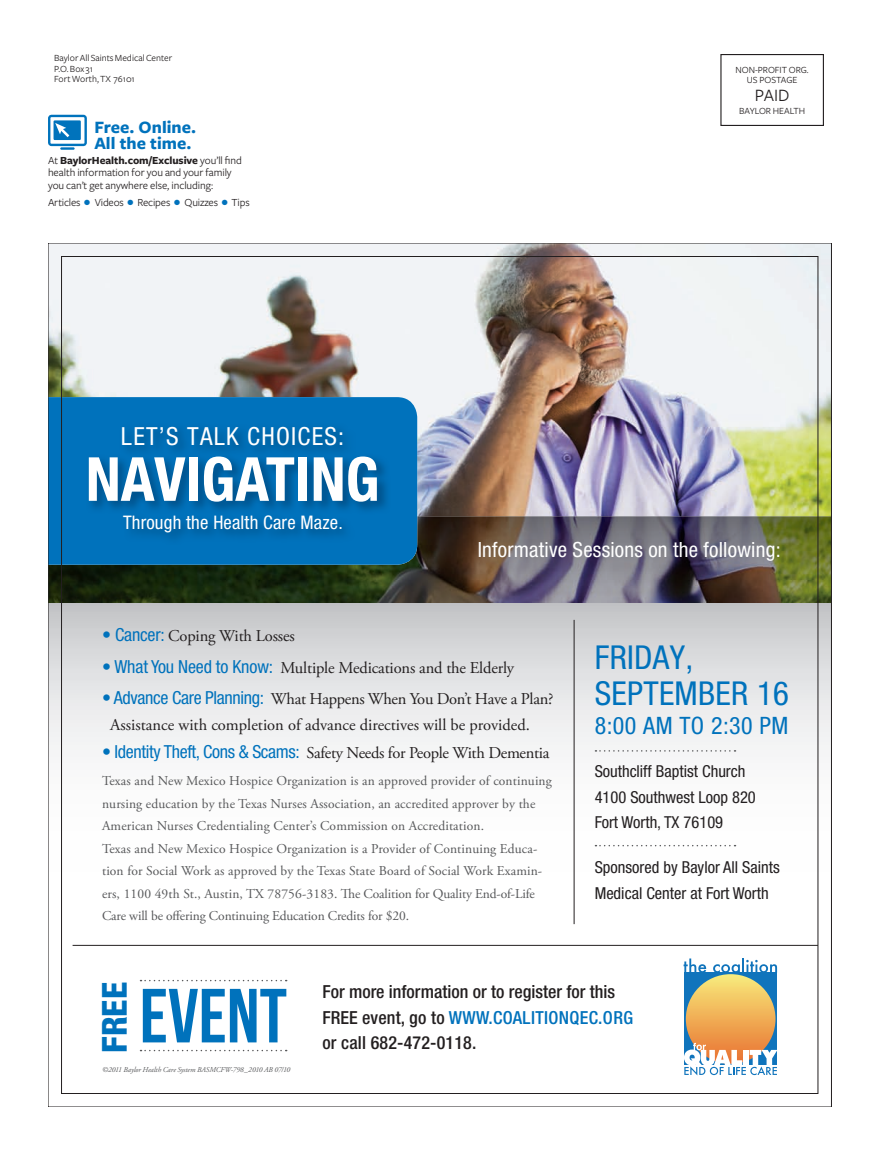
<style>
.page{position:relative;width:878px;height:1161px;background:#fff}
.page>*{position:absolute;margin:0;border:0;box-sizing:border-box;transform-origin:0 0}
.t1{font:76.5px "Bebas Neue";color:#0072bc}
.t2{font:700 condensed 60.9px "Helvetica Neue LT Std";color:#fff}
.t3{font:800 condensed 34.5px "Helvetica Neue LT Std";color:#0072bc}
.t4{font:condensed 33px/36px "Helvetica Neue LT Std";letter-spacing:.01em;color:#0072bc}
.t5{font:condensed 24.9px "Helvetica Neue LT Std";letter-spacing:.05em;color:#fff}
.t6{font:condensed 24px "Helvetica Neue LT Std";letter-spacing:.02em;color:#0072bc}
.t7{font:condensed 21px "Helvetica Neue LT Std";letter-spacing:.01em;color:#fff}
.t8{font:condensed 18.75px "Helvetica Neue LT Std";letter-spacing:.01em;color:#fff}
.t9{font:500 condensed 18px/25.5px "Helvetica Neue LT Std";letter-spacing:.005em;color:#231f20}
.t10{font:700 18px/16.5px "Freight Sans";color:#0072bc}
.t11{font:18px "Freight Sans";color:#231f20}
.t12{font:16.5px/25.5px "Adobe Garamond Pro";letter-spacing:-.01em;color:#231f20}
.t13{font:condensed 16.5px/25.5px "Helvetica Neue LT Std";color:#231f20}
.t14{font:13.5px/22.5px "Adobe Garamond Pro";letter-spacing:.01em;color:#57585a}
.t15{font:11.25px/12.8px "Freight Sans";letter-spacing:-.005em;color:#231f20}
.t16{font:9.75px/10.5px "Freight Sans";color:#231f20}
.t17{font:italic 7.5px "Adobe Garamond Pro";letter-spacing:-.005em;color:#57585a}
.s1{font-weight:700}
.s2{color:#0072bc}
.s3{font-family:"Helvetica Neue LT Std";font-stretch:condensed;font-size:18px;color:#0072bc}
</style>
<div class="page">
<div style="left:720px;top:54px;width:104px;height:72px;border:1px solid #231f20"></div>
<svg style="left:48px;top:115px;width:39px;height:31px"></svg>
<hr style="left:60px;top:147px;width:15px;height:3px;background:#0073bc">
<img style="left:50px;top:245px;width:779px;height:271px">
<div style="left:684px;top:972px;width:93px;height:93px;background:#1074bc"></div>
<svg style="left:683px;top:958px;width:23px;height:14px"></svg>
<svg style="left:713px;top:958px;width:64px;height:14px"></svg>
<svg style="left:685px;top:974px;width:90px;height:90px;background:#eeb55c"></svg>
<svg style="left:684px;top:1043px;width:93px;height:32px"></svg>
<svg style="left:50px;top:603px;width:779px;height:341px"></svg>
<img style="left:50px;top:516px;width:779px;height:87px">
<hr style="left:73px;top:945px;width:744px;height:1px;background:#231f20">
<hr style="left:573px;top:620px;width:1px;height:304px;background:#231f20">
<div style="left:50px;top:397px;width:367px;height:168px;background:#0072bc"></div>
<img style="left:86px;top:423px;width:304px;height:122px">
<svg style="left:140px;top:980px;width:147px;height:1px"></svg>
<svg style="left:595px;top:750px;width:140px;height:2px"></svg>
<svg style="left:595px;top:845px;width:140px;height:1px"></svg>
<svg style="left:140px;top:1050px;width:147px;height:1px"></svg>
<p class="t16" style="left:54px;top:53px;width:120px">Baylor All Saints Medical Center<br>P.O. Box 31<br>Fort Worth, TX 76101</p>
<p class="t10" style="left:94px;top:119px;width:103px">Free. Online.<br>All the time.</p>
<p class="t15" style="left:48px;top:154px;width:195px">At <span class="s1">BaylorHealth.com/Exclusive</span> you’ll find health information for you and your family you can’t get anywhere else, including:</p>
<p class="t15" style="left:48px;top:197px;width:203px">Articles <span class="s2">●</span> Videos <span class="s2">●</span> Recipes <span class="s2">●</span> Quizzes <span class="s2">●</span> Tips</p>
<p class="t5" style="left:121px;top:421px;width:225px">LET’S TALK CHOICES:</p>
<p class="t2" style="left:86px;top:442px;width:295px">NAVIGATING</p>
<p class="t8" style="left:123px;top:511px;width:221px">Through the Health Care Maze.</p>
<p class="t16" style="left:735px;top:65px;width:75px;text-align:center">NON-PROFIT ORG.<br>US POSTAGE</p>
<p class="t11" style="left:755px;top:86px;width:36px">PAID</p>
<p class="t16" style="left:739px;top:106px;width:68px">BAYLOR HEALTH</p>
<p class="t7" style="left:478px;top:538px;width:304px">Informative Sessions on the following:</p>
<p class="t12" style="left:102px;top:624px;width:194px"><span class="s3">• Cancer:</span> Coping With Losses</p>
<p class="t12" style="left:102px;top:655px;width:413px"><span class="s3">• What You Need to Know:</span> Multiple Medications and the Elderly</p>
<p class="t12" style="left:110px;top:687px;width:444px;text-indent:-8px"><span class="s3">• Advance Care Planning:</span> What Happens When You Don’t Have a Plan?<br>Assistance with completion of advance directives will be provided.</p>
<p class="t12" style="left:102px;top:741px;width:449px"><span class="s3">• Identity Theft, Cons &amp; Scams:</span> Safety Needs for People With Dementia</p>
<p class="t14" style="left:102px;top:770px;width:451px">Texas and New Mexico Hospice Organization is an approved provider of continuing nursing education by the Texas Nurses Association, an accredited approver by the American Nurses Credentialing Center’s Commission on Accreditation.<br>Texas and New Mexico Hospice Organization is a Provider of Continuing Educa&shy;tion for Social Work as approved by the Texas State Board of Social Work Examin&shy;ers, 1100 49th St., Austin, TX 78756-3183. The Coalition for Quality End-of-Life Care will be offering Continuing Education Credits for $20.</p>
<p class="t4" style="left:594px;top:639px;width:196px">FRIDAY,<br>SEPTEMBER 16</p>
<p class="t6" style="left:594px;top:711px;width:195px">8:00 AM TO 2:30 PM</p>
<p class="t13" style="left:594px;top:758px;width:163px">Southcliff Baptist Church<br>4100 Southwest Loop 820<br>Fort Worth, TX 76109</p>
<p class="t13" style="left:594px;top:854px;width:187px">Sponsored by Baylor All Saints<br>Medical Center at Fort Worth</p>
<p class="t3" style="left:93px;top:1053px;width:72px;rotate:-90deg">FREE</p>
<p class="t1" style="left:140px;top:974px;width:149px">EVENT</p>
<p class="t17" style="left:102px;top:1065px;width:190px">©2011 Baylor Health Care System BASMCFW-798_2010 AB 07/10</p>
<p class="t9" style="left:322px;top:979px;width:312px">For more information or to register for this<br>FREE event, go to <span class="s2">WWW.COALITIONQEC.ORG </span>or call 682-472-0118.</p>
</div>
